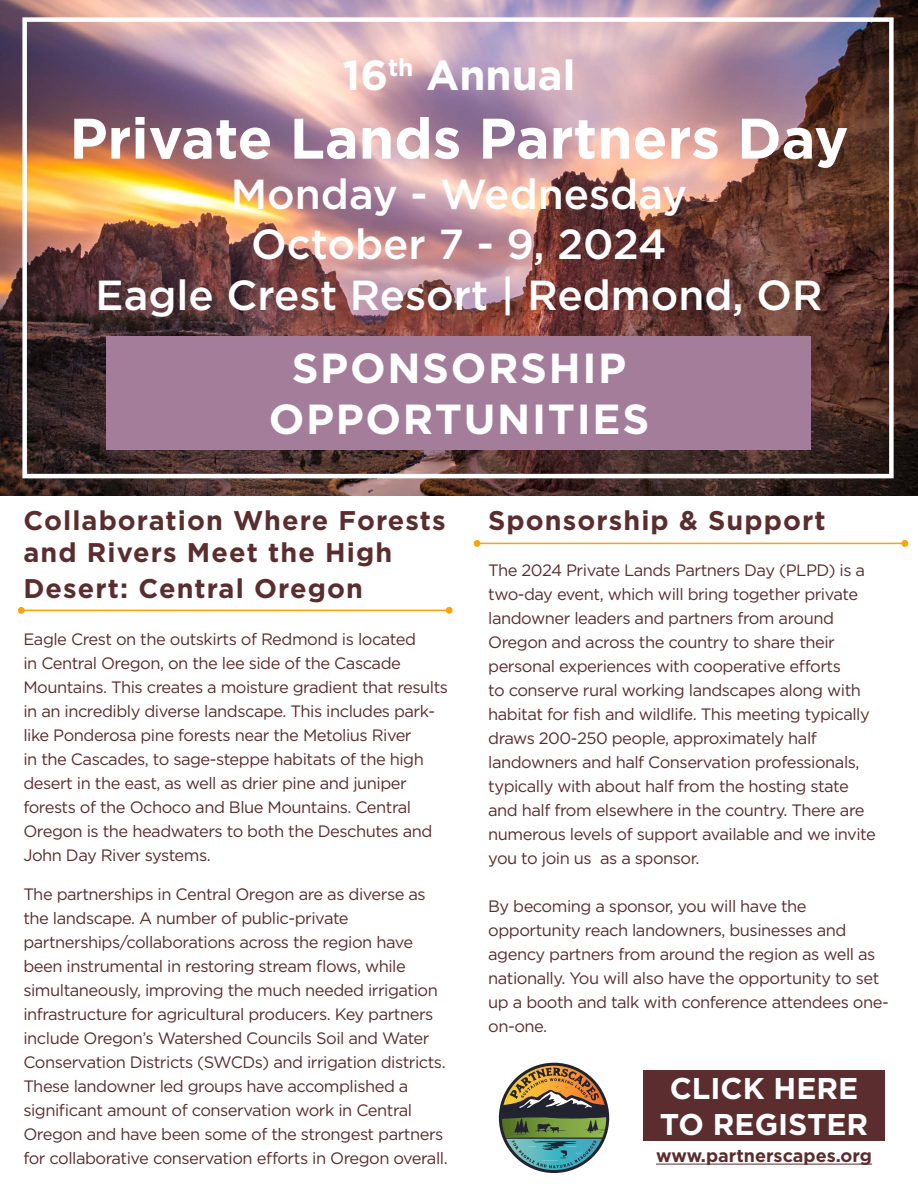
<style>
.page{position:relative;width:918px;height:1188px;background:#fff}
.page>*{position:absolute;margin:0;border:0;box-sizing:border-box;transform-origin:0 0}
.t1{font:700 57px "Gotham";color:#fff}
.t2{font:500 42px/50.4px "Gotham";color:#fff;text-align:center}
.t3{font:700 42px/50.4px "Gotham";letter-spacing:.04em;color:#fff;text-align:center}
.t4{font:700 42px "Gotham";color:#fff}
.t5{font:700 30px/36px "Gotham";color:#fff;text-align:center}
.t6{font:700 27px/32.4px "Gotham";letter-spacing:.04em;color:#5b2d2e}
.t7{font:700 18px "Gotham";color:#5b2d2e}
.t8{font:16.5px/24px "Gotham";letter-spacing:-.03em;color:#5b2d2e}
</style>
<div class="page">
<img style="left:0;top:0;width:918px;height:496px">
<div style="left:22px;top:17px;width:872px;height:461px;border:4px solid #fff"></div>
<div style="left:107px;top:337px;width:704px;height:113px;background:#a47d9b"></div>
<hr style="left:24px;top:610px;width:425px;height:1px;background:#fda304">
<div style="left:18px;top:607px;width:7px;height:7px;background:#fda304;border-radius:50%"></div>
<div style="left:446px;top:607px;width:7px;height:7px;background:#fda304;border-radius:50%"></div>
<hr style="left:479px;top:543px;width:426px;height:1px;background:#fda304">
<div style="left:474px;top:540px;width:6px;height:7px;background:#fda304;border-radius:50%"></div>
<div style="left:902px;top:540px;width:6px;height:7px;background:#fda304;border-radius:50%"></div>
<hr style="left:656px;top:1164px;width:216px;height:1px;background:#5b2d2e">
<svg style="left:499px;top:1063px;width:110px;height:110px"></svg>
<div style="left:644px;top:1070px;width:241px;height:70px;background:#5b2d2e"></div>
<h2 class="t4" style="left:343px;top:48px;width:234px">16<sup>th</sup> Annual</h2>
<h1 class="t1" style="left:69px;top:101px;width:781px">Private Lands Partners Day</h1>
<h2 class="t2" style="left:96px;top:168px;width:728px">Monday - Wednesday<br>October 7 - 9, 2024<br>Eagle Crest Resort | Redmond, OR</h2>
<h2 class="t3" style="left:269px;top:343px;width:382px">SPONSORSHIP<br>OPPORTUNITIES</h2>
<h3 class="t6" style="left:23px;top:504px;width:424px">Collaboration Where Forests and Rivers Meet the High</h3>
<h3 class="t6" style="left:23px;top:572px;width:341px">Desert: Central Oregon</h3>
<p class="t8" style="left:23px;top:627px;width:426px">Eagle Crest on the outskirts of Redmond is located<br>in Central Oregon, on the lee side of the Cascade Mountains. This creates a moisture gradient that results in an incredibly diverse landscape. This includes park&shy;like Ponderosa pine forests near the Metolius River<br>in the Cascades, to sage-steppe habitats of the high desert in the east, as well as drier pine and juniper forests of the Ochoco and Blue Mountains. Central Oregon is the headwaters to both the Deschutes and John Day River systems.</p>
<p class="t8" style="left:23px;top:882px;width:426px">The partnerships in Central Oregon are as diverse as the landscape. A number of public-private partnerships/collaborations across the region have been instrumental in restoring stream flows, while simultaneously, improving the much needed irrigation infrastructure for agricultural producers. Key partners include Oregon’s Watershed Councils Soil and Water Conservation Districts (SWCDs) and irrigation districts.<br>These landowner led groups have accomplished a significant amount of conservation work in Central Oregon and have been some of the strongest partners for collaborative conservation efforts in Oregon overall.</p>
<h3 class="t6" style="left:488px;top:504px;width:339px">Sponsorship &amp; Support</h3>
<p class="t8" style="left:488px;top:557px;width:389px">The 2024 Private Lands Partners Day (PLPD) is a two-day event, which will bring together private landowner leaders and partners from around Oregon and across the country to share their personal experiences with cooperative efforts<br>to conserve rural working landscapes along with habitat for fish and wildlife. This meeting typically draws 200-250 people, approximately half landowners and half Conservation professionals, typically with about half from the hosting state and half from elsewhere in the country. There are numerous levels of support available and we invite you to join us as a sponsor.</p>
<p class="t8" style="left:488px;top:893px;width:402px">By becoming a sponsor, you will have the opportunity reach landowners, businesses and agency partners from around the region as well as nationally. You will also have the opportunity to set up a booth and talk with conference attendees one&shy;on-one.</p>
<h3 class="t5" style="left:660px;top:1071px;width:210px">CLICK HERE<br>TO REGISTER</h3>
<p class="t7" style="left:656px;top:1144px;width:218px">www.partnerscapes.org</p>
</div>
